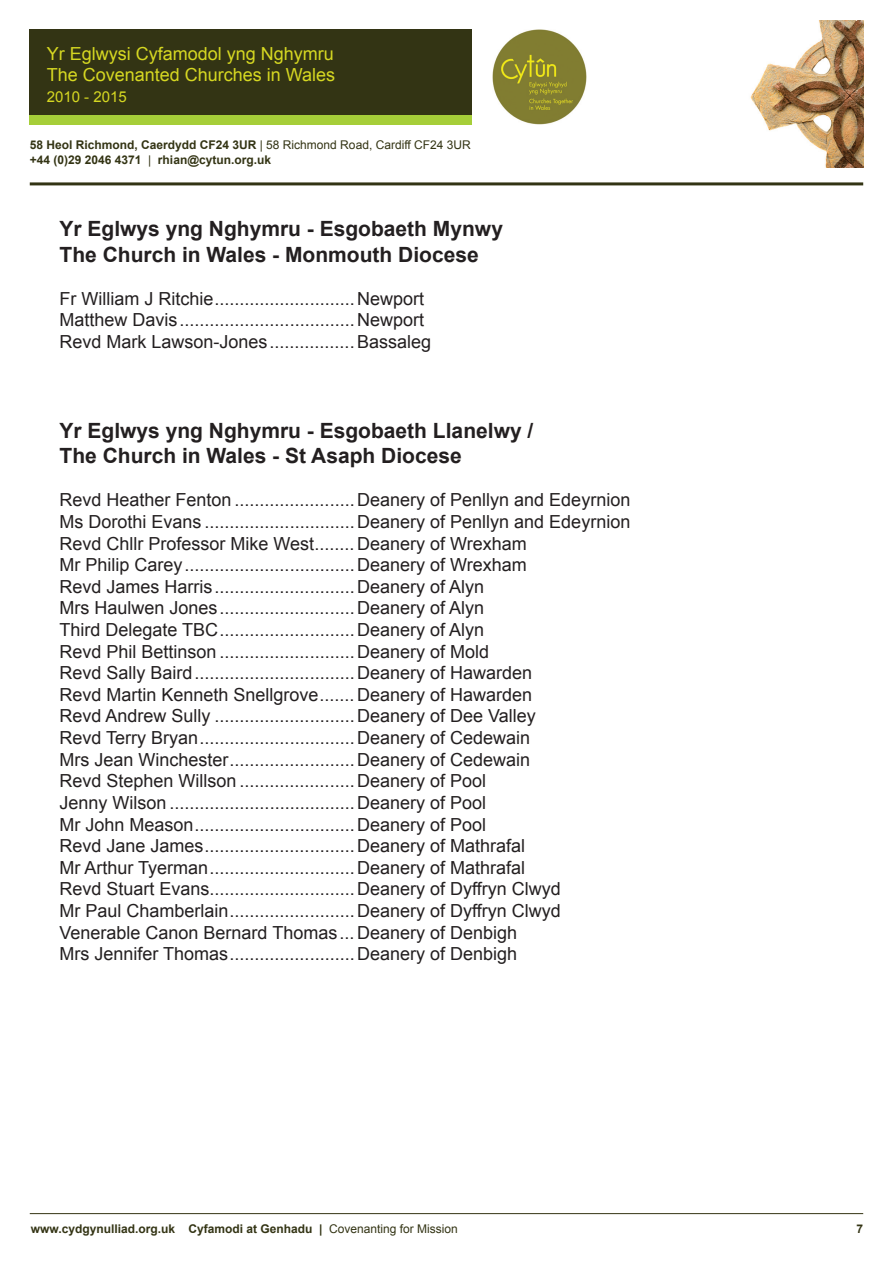
<style>
.page{position:relative;width:893px;height:1263px;background:#fff}
.page>*{position:absolute;margin:0;border:0;box-sizing:border-box;transform-origin:0 0}
.t1{font:700 21px/25.2px "Arial";color:#231f20}
.t2{font:18px/21.6px "Arial";color:#231f20}
.t3{font:18px/21.6px "Arial";color:#d6d822}
.t4{font:15px "Arial";color:#d6d822}
.t5{font:700 12px/14.4px "Arial";color:#333414}
.s1{font-weight:400}
</style>
<div class="page">
<hr style="left:30px;top:1213px;width:833px;height:1px;background:#333414">
<img style="left:492px;top:30px;width:95px;height:94px">
<div style="left:30px;top:30px;width:442px;height:85px;background:#333414"></div>
<div style="left:30px;top:115px;width:442px;height:10px;background:#a6ce39"></div>
<hr style="left:30px;top:182px;width:833px;height:3px;background:#333414">
<img style="left:750px;top:20px;width:113px;height:148px">
<p class="t3" style="left:47px;top:43px;width:290px">Yr Eglwysi Cyfamodol yng Nghymru<br>The Covenanted Churches in Wales</p>
<p class="t4" style="left:47px;top:87px;width:82px">2010 - 2015</p>
<p class="t5" style="left:30px;top:138px;width:443px">58 Heol Richmond, Caerdydd CF24 3UR <span class="s1">| 58 Richmond Road, Cardiff CF24 3UR </span>+44 (0)29 2046 4371 <span class="s1">|</span> rhian@cytun.org.uk</p>
<p class="t1" style="left:60px;top:217px;width:445px">Yr Eglwys yng Nghymru - Esgobaeth Mynwy<br>The Church in Wales - Monmouth Diocese</p>
<p class="t2" style="left:60px;top:288px;width:373px">Fr William J Ritchie............................Newport<br>Matthew Davis...................................Newport<br>Revd Mark Lawson-Jones.................Bassaleg</p>
<p class="t1" style="left:60px;top:419px;width:475px">Yr Eglwys yng Nghymru - Esgobaeth Llanelwy /<br>The Church in Wales - St Asaph Diocese</p>
<p class="t2" style="left:60px;top:489px;width:572px">Revd Heather Fenton ........................Deanery of Penllyn and Edeyrnion Ms Dorothi Evans ..............................Deanery of Penllyn and Edeyrnion Revd Chllr Professor Mike West........Deanery of Wrexham<br>Mr Philip Carey..................................Deanery of Wrexham<br>Revd James Harris............................Deanery of Alyn<br>Mrs Haulwen Jones...........................Deanery of Alyn<br>Third Delegate TBC...........................Deanery of Alyn<br>Revd Phil Bettinson ...........................Deanery of Mold<br>Revd Sally Baird................................Deanery of Hawarden<br>Revd Martin Kenneth Snellgrove.......Deanery of Hawarden<br>Revd Andrew Sully ............................Deanery of Dee Valley<br>Revd Terry Bryan...............................Deanery of Cedewain<br>Mrs Jean Winchester.........................Deanery of Cedewain<br>Revd Stephen Willson .......................Deanery of Pool<br>Jenny Wilson .....................................Deanery of Pool<br>Mr John Meason................................Deanery of Pool<br>Revd Jane James..............................Deanery of Mathrafal<br>Mr Arthur Tyerman.............................Deanery of Mathrafal<br>Revd Stuart Evans.............................Deanery of Dyffryn Clwyd<br>Mr Paul Chamberlain.........................Deanery of Dyffryn Clwyd Venerable Canon Bernard Thomas...Deanery of Denbigh<br>Mrs Jennifer Thomas.........................Deanery of Denbigh</p>
<p class="t5" style="left:31px;top:1222px;width:428px">www.cydgynulliad.org.uk Cyfamodi at Genhadu | <span class="s1">Covenanting for Mission</span></p>
</div>
